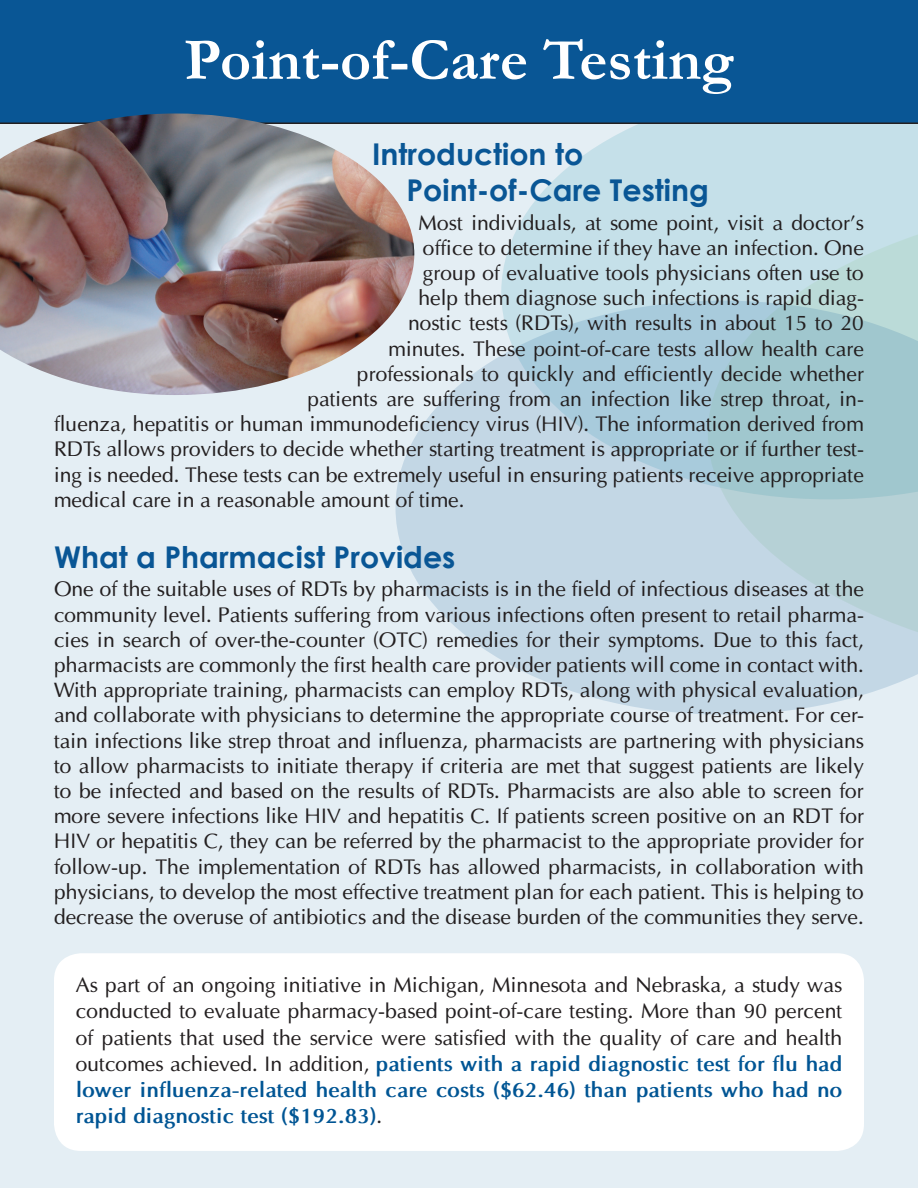
<style>
.page{position:relative;width:918px;height:1188px;background:#e4eef4}
.page>*{position:absolute;margin:0;border:0;box-sizing:border-box;transform-origin:0 0}
.t1{font:700 60px "Garamond";color:#fff}
.t2{font:700 30px/36px "Century Gothic";color:#095695}
.t3{font:21px/25.2px "Optima";color:#231f20;text-align:justify}
.s1{font-weight:700;color:#005594}
</style>
<div class="page">
<svg style="left:501px;top:124px;width:417px;height:177px;background:#c9e1ea"></svg>
<svg style="left:708px;top:193px;width:210px;height:108px;background:#c2dee5"></svg>
<svg style="left:395px;top:301px;width:523px;height:414px;background:#bcd5e0"></svg>
<div style="left:0;top:0;width:918px;height:124px;background:#095695"></div>
<div style="left:54px;top:953px;width:810px;height:198px;background:#fff;border-radius:27px"></div>
<img style="left:0;top:114px;width:414px;height:281px">
<h1 class="t1" style="left:184px;top:19px;width:551px">Point-of-Care Testing</h1>
<h2 class="t2" style="left:406px;top:135px;width:304px;text-indent:-34px">Introduction to<br>Point-of-Care Testing</h2>
<p class="t3" style="left:418px;top:210px;width:447px">Most individuals, at some point, visit a doctor’s</p>
<p class="t3" style="left:423px;top:235px;width:442px">office to determine if they have an infection. One</p>
<p class="t3" style="left:423px;top:260px;width:442px">group of evaluative tools physicians often use to</p>
<p class="t3" style="left:418px;top:285px;width:447px">help them diagnose such infections is rapid diag-</p>
<p class="t3" style="left:408px;top:311px;width:457px">nostic tests (RDTs), with results in about 15 to 20</p>
<p class="t3" style="left:388px;top:336px;width:477px">minutes. These point-of-care tests allow health care</p>
<p class="t3" style="left:357px;top:361px;width:508px">professionals to quickly and efficiently decide whether</p>
<p class="t3" style="left:307px;top:386px;width:558px">patients are suffering from an infection like strep throat, in-</p>
<p class="t3" style="left:54px;top:411px;width:811px">fluenza, hepatitis or human immunodeficiency virus (HIV). The information derived from</p>
<p class="t3" style="left:54px;top:437px;width:811px">RDTs allows providers to decide whether starting treatment is appropriate or if further test-</p>
<p class="t3" style="left:54px;top:462px;width:811px">ing is needed. These tests can be extremely useful in ensuring patients receive appropriate</p>
<p class="t3" style="left:54px;top:487px;width:412px">medical care in a reasonable amount of time.</p>
<h2 class="t2" style="left:54px;top:538px;width:403px">What a Pharmacist Provides</h2>
<p class="t3" style="left:54px;top:577px;width:812px">One of the suitable uses of RDTs by pharmacists is in the field of infectious diseases at the community level. Patients suffering from various infections often present to retail pharma&shy;cies in search of over-the-counter (OTC) remedies for their symptoms. Due to this fact, pharmacists are commonly the first health care provider patients will come in contact with.<br>With appropriate training, pharmacists can employ RDTs, along with physical evaluation, and collaborate with physicians to determine the appropriate course of treatment. For cer&shy;tain infections like strep throat and influenza, pharmacists are partnering with physicians to allow pharmacists to initiate therapy if criteria are met that suggest patients are likely to be infected and based on the results of RDTs. Pharmacists are also able to screen for more severe infections like HIV and hepatitis C. If patients screen positive on an RDT for HIV or hepatitis C, they can be referred by the pharmacist to the appropriate provider for follow-up. The implementation of RDTs has allowed pharmacists, in collaboration with physicians, to develop the most effective treatment plan for each patient. This is helping to decrease the overuse of antibiotics and the disease burden of the communities they serve.</p>
<p class="t3" style="left:76px;top:972px;width:768px;line-height:26.2px">As part of an ongoing initiative in Michigan, Minnesota and Nebraska, a study was conducted to evaluate pharmacy-based point-of-care testing. More than 90 percent of patients that used the service were satisfied with the quality of care and health outcomes achieved. In addition, <span class="s1">patients with a rapid diagnostic test for flu had lower influenza-related health care costs ($62.46) than patients who had no rapid diagnostic test ($192.83)</span>.</p>
</div>
